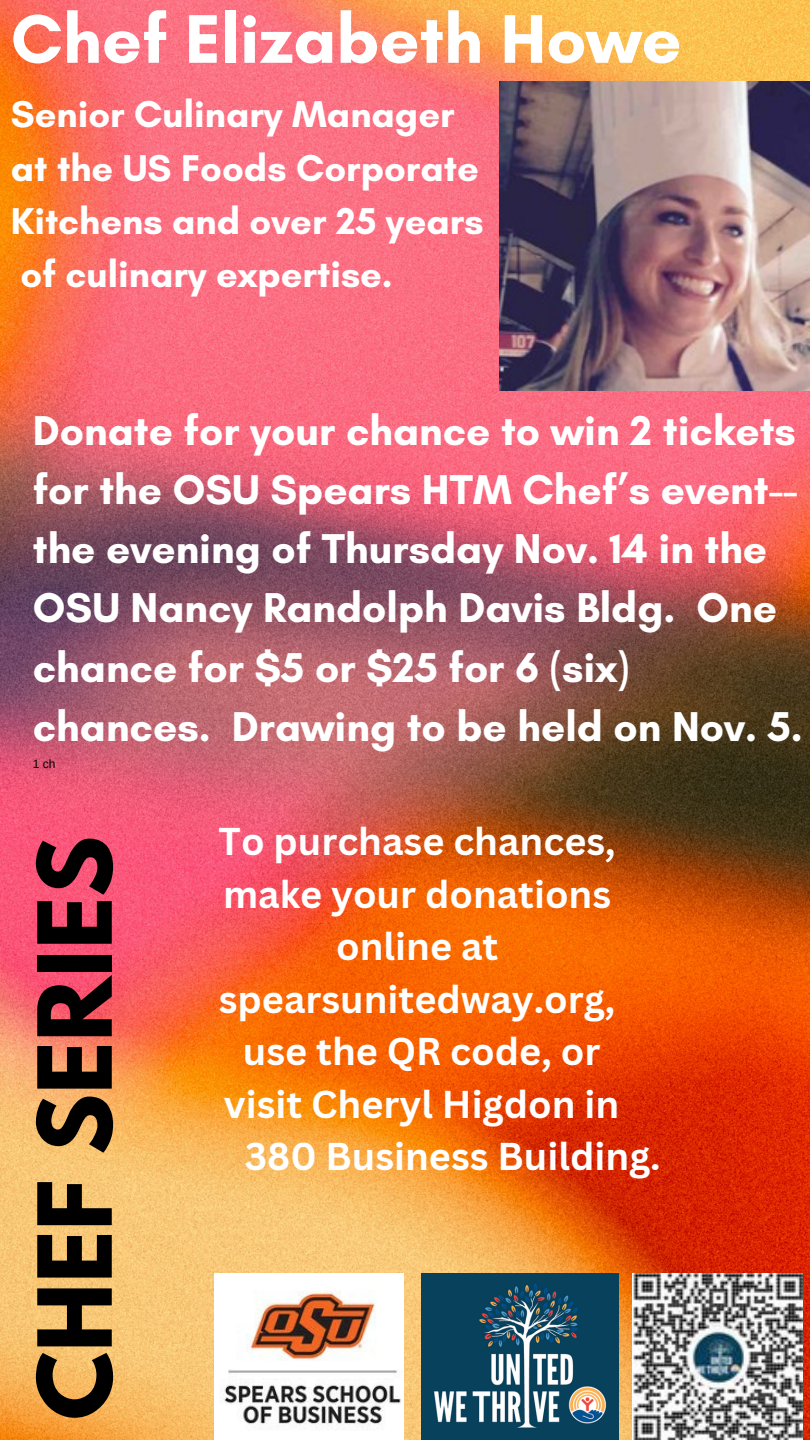
<style>
.page{position:relative;width:810px;height:1440px;background:#fff}
.page>*{position:absolute;margin:0;border:0;box-sizing:border-box;transform-origin:0 0}
.t1{font:700 90.3px "League Spartan";color:#000}
.t2{font:700 70.1px "Glacial Indifference";color:#fff}
.t3{font:700 42.5px/59.2px "Glacial Indifference";color:#fff}
.t4{font:700 38.1px "Glacial Indifference";color:#fff}
.t5{font:700 37.8px "Canva Sans";color:#fff}
.t6{font:12px "Arimo";color:#000}
</style>
<div class="page">
<img style="left:0;top:0;width:810px;height:1440px">
<img style="left:422px;top:1273px;width:196px;height:167px">
<img style="left:633px;top:1273px;width:169px;height:167px">
<img style="left:215px;top:1273px;width:189px;height:167px">
<img style="left:500px;top:81px;width:310px;height:310px">
<p class="t2" style="left:11px;top:-4px;width:672px">Chef Elizabeth Howe</p>
<p class="t4" style="left:11px;top:91px;width:445px">Senior Culinary Manager</p>
<h2 class="t4" style="left:11px;top:144px;width:469px">at the US Foods Corporate</h2>
<h1 class="t4" style="left:11px;top:198px;width:474px">Kitchens and over 25 years</h1>
<p class="t4" style="left:20px;top:251px;width:374px">of culinary expertise.</p>
<p class="t3" style="left:33px;top:400px;width:771px">Donate for your chance to win 2 tickets for the OSU Spears HTM Chef’s event-- the evening of Thursday Nov. 14 in the OSU Nancy Randolph Davis Bldg. One chance for $5 or $25 for 6 (six) chances. Drawing to be held on Nov. 5.</p>
<p class="t6" style="left:33px;top:757px;width:24px">1 ch</p>
<p class="t1" style="left:31px;top:1420px;width:585px;rotate:-90deg">CHEF SERIES</p>
<p class="t5" style="left:219px;top:815px;width:399px">To purchase chances,</p>
<p class="t5" style="left:223px;top:868px;width:390px">make your donations</p>
<p class="t5" style="left:336px;top:920px;width:164px">online at</p>
<p class="t5" style="left:219px;top:972px;width:398px">spearsunitedway.org,</p>
<p class="t5" style="left:243px;top:1025px;width:359px">use the QR code, or</p>
<p class="t5" style="left:224px;top:1077px;width:397px">visit Cheryl Higdon in</p>
<p class="t5" style="left:245px;top:1130px;width:417px">380 Business Building.</p>
</div>
